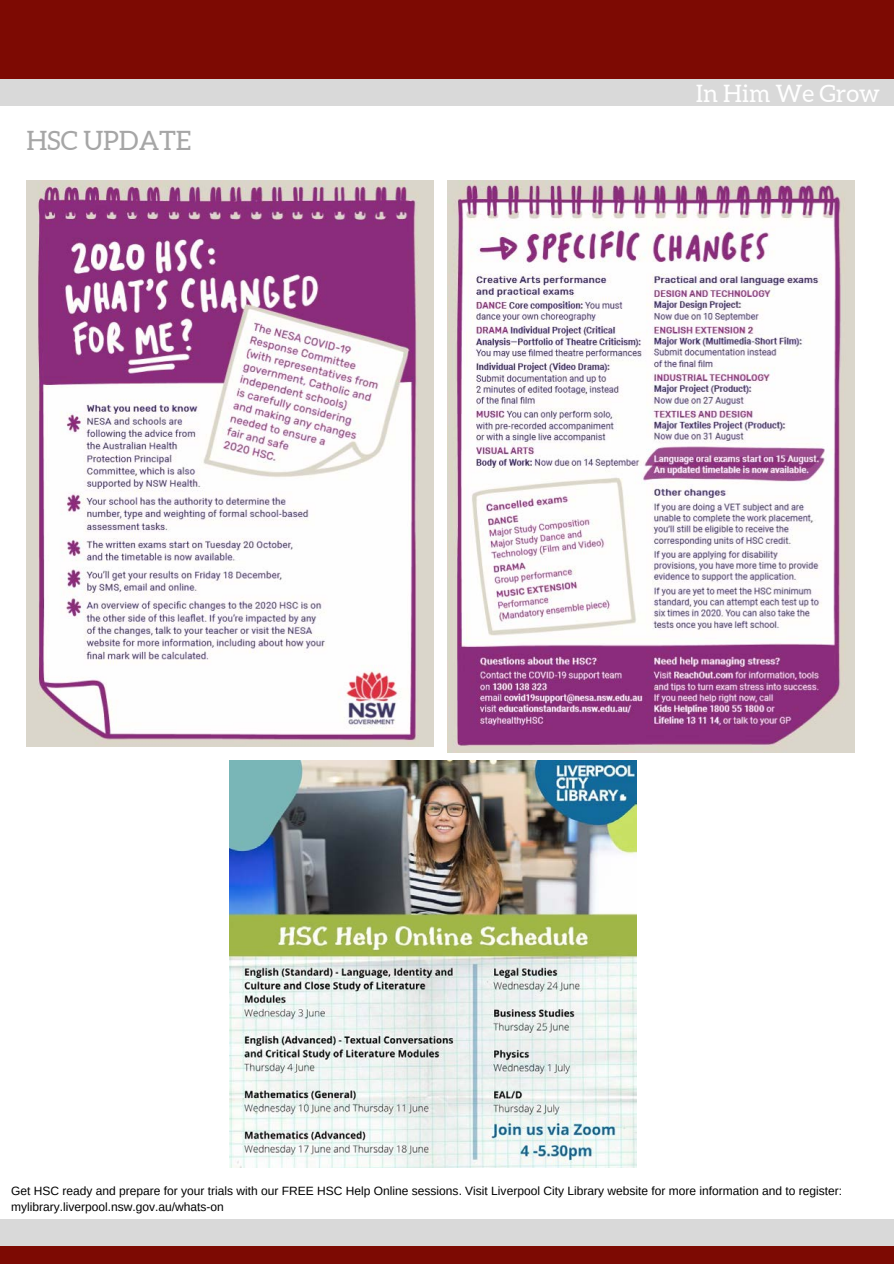
<style>
.page{position:relative;width:894px;height:1264px;background:#fff}
.page>*{position:absolute;margin:0;border:0;box-sizing:border-box;transform-origin:0 0}
.t1{font:26.7px "Aleo";color:#a6a6a6}
.t2{font:24px "Aleo";color:#fff}
.t3{font:12px/15.8px "Arimo";color:#000}
</style>
<div class="page">
<div style="left:0;top:0;width:893px;height:1263px;background:#7d0a03"></div>
<div style="left:0;top:93px;width:893px;height:1139px;background:#fff"></div>
<div style="left:0;top:1219px;width:893px;height:27px;background:#d9d9d9"></div>
<div style="left:0;top:79px;width:893px;height:27px;background:#d9d9d9"></div>
<img style="left:26px;top:180px;width:407px;height:566px">
<img style="left:447px;top:180px;width:406px;height:572px">
<img style="left:230px;top:760px;width:406px;height:407px">
<h1 class="t1" style="left:26px;top:125px;width:167px">HSC UPDATE</h1>
<h2 class="t2" style="left:695px;top:80px;width:185px">In Him We Grow</h2>
<p class="t3" style="left:11px;top:1183px;width:832px">Get HSC ready and prepare for your trials with our FREE HSC Help Online sessions. Visit Liverpool City Library website for more information and to register: mylibrary.liverpool.nsw.gov.au/whats-on</p>
</div>
